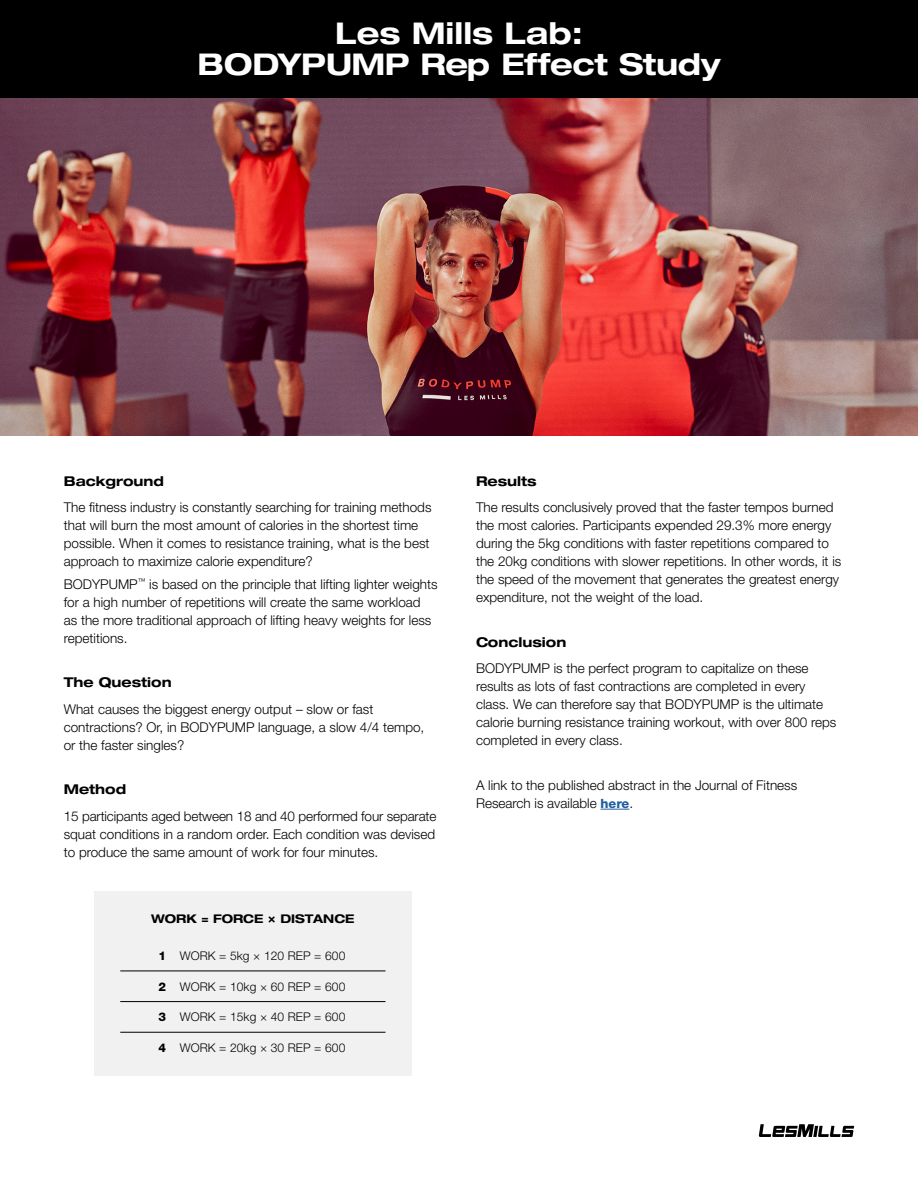
<style>
.page{position:relative;width:918px;height:1188px;background:#fff}
.page>*{position:absolute;margin:0;border:0;box-sizing:border-box;transform-origin:0 0}
.t1{font:700 expanded 30px/31px "Helvetica Neue LT Std";color:#fff;text-align:center}
.t2{font:300 13.5px/18px "Helvetica Neue LT Std";color:#000}
.t3{font:700 expanded 13.5px "Helvetica Neue LT Std";color:#000}
.t4{font:300 12px "Helvetica Neue LT Std";letter-spacing:.01em;color:#000}
.t5{font:700 expanded 12px "Helvetica Neue LT Std";color:#000}
.s1{font-family:"Avenir LT Com";font-weight:900;font-stretch:normal}
.s2{font-weight:800}
.s3{font-weight:800;font-size:12.75px;color:#215e9e}
</style>
<div class="page">
<div style="left:94px;top:891px;width:318px;height:185px;background:#f1f1f2"></div>
<img style="left:0;top:98px;width:918px;height:337px">
<div style="left:0;top:0;width:918px;height:98px;background:#000"></div>
<svg style="left:759px;top:1124px;width:95px;height:13px"></svg>
<svg style="left:601px;top:809px;width:28px;height:1px"></svg>
<hr style="left:120px;top:971px;width:266px;height:1px;background:#000">
<hr style="left:120px;top:1001px;width:266px;height:1px;background:#000">
<hr style="left:120px;top:1032px;width:266px;height:1px;background:#000">
<h1 class="t1" style="left:197px;top:17px;width:525px">Les Mills Lab:<br>BODYPUMP Rep Effect Study</h1>
<p class="t3" style="left:64px;top:473px;width:102px">Background</p>
<p class="t2" style="left:64px;top:498px;width:369px">The fitness industry is constantly searching for training methods that will burn the most amount of calories in the shortest time possible. When it comes to resistance training, what is the best approach to maximize calorie expenditure?</p>
<p class="t2" style="left:64px;top:575px;width:375px">BODYPUMP<sup>™</sup> is based on the principle that lifting lighter weights for a high number of repetitions will create the same workload<br>as the more traditional approach of lifting heavy weights for less repetitions.</p>
<p class="t3" style="left:64px;top:674px;width:109px">The Question</p>
<p class="t2" style="left:64px;top:700px;width:362px">What causes the biggest energy output – slow or fast contractions? Or, in BODYPUMP language, a slow 4/4 tempo, or the faster singles?</p>
<p class="t3" style="left:64px;top:781px;width:64px">Method</p>
<p class="t2" style="left:64px;top:807px;width:374px;text-align:justify">15 participants aged between 18 and 40 performed four separate squat conditions in a random order. Each condition was devised to produce the same amount of work for four minutes.</p>
<p class="t5" style="left:151px;top:911px;width:205px">WORK = FORCE <span class="s1">×</span> DISTANCE</p>
<p class="t4" style="left:159px;top:948px;width:188px"><span class="s2">1</span> WORK = 5kg × 120 REP = 600</p>
<p class="t4" style="left:159px;top:979px;width:188px"><span class="s2">2</span> WORK = 10kg × 60 REP = 600</p>
<p class="t4" style="left:159px;top:1010px;width:188px"><span class="s2">3</span> WORK = 15kg × 40 REP = 600</p>
<p class="t4" style="left:159px;top:1040px;width:188px"><span class="s2">4</span> WORK = 20kg × 30 REP = 600</p>
<p class="t3" style="left:476px;top:473px;width:62px">Results</p>
<p class="t2" style="left:476px;top:498px;width:367px">The results conclusively proved that the faster tempos burned the most calories. Participants expended 29.3% more energy during the 5kg conditions with faster repetitions compared to the 20kg conditions with slower repetitions. In other words, it is the speed of the movement that generates the greatest energy expenditure, not the weight of the load.</p>
<p class="t3" style="left:476px;top:634px;width:92px">Conclusion</p>
<p class="t2" style="left:476px;top:659px;width:362px">BODYPUMP is the perfect program to capitalize on these results as lots of fast contractions are completed in every class. We can therefore say that BODYPUMP is the ultimate calorie burning resistance training workout, with over 800 reps completed in every class.</p>
<p class="t2" style="left:476px;top:776px;width:323px">A link to the published abstract in the Journal of Fitness<br>Research is available <span class="s3">here</span>.</p>
</div>
